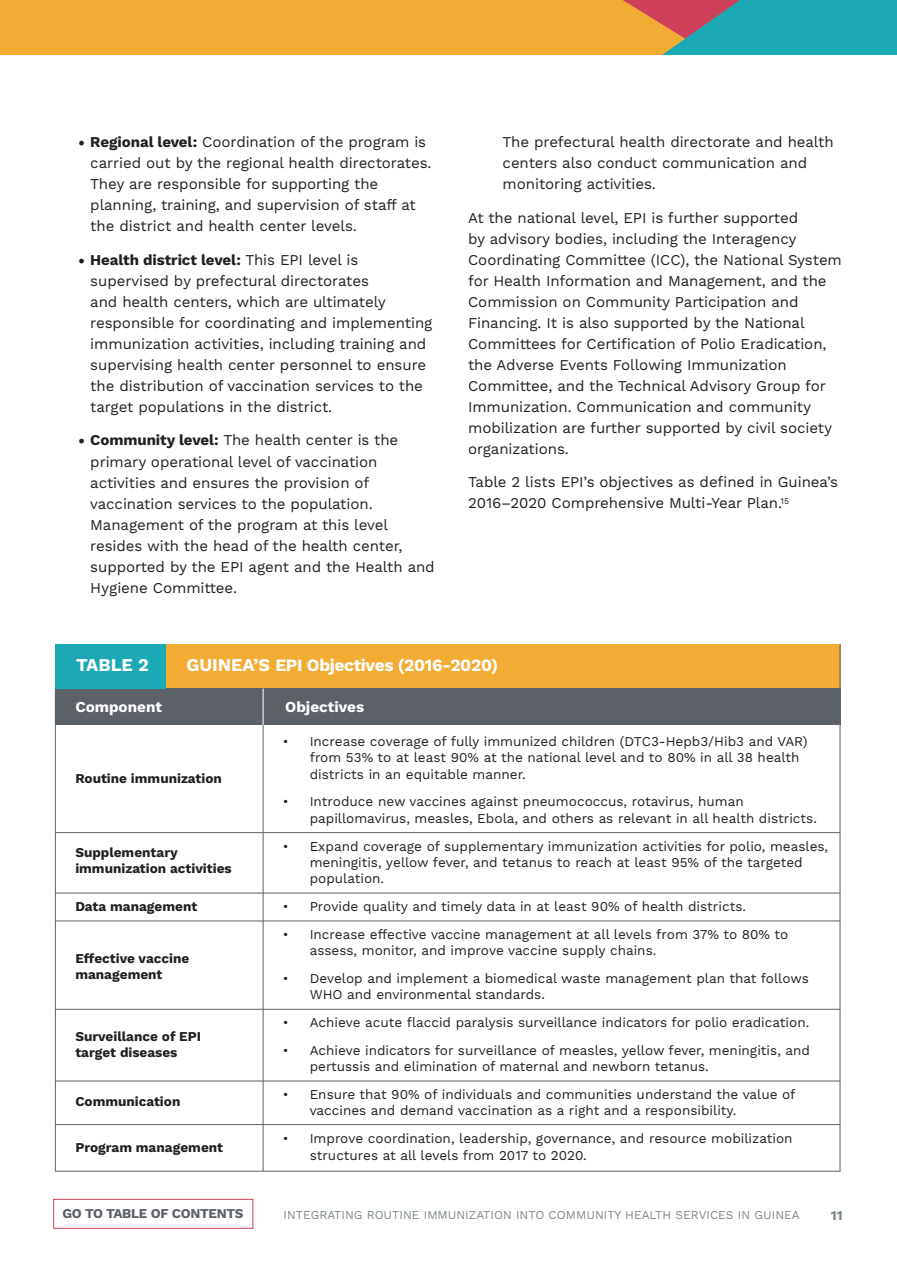
<style>
.page{position:relative;width:897px;height:1264px;background:#fff}
.page>*{position:absolute;margin:0;border:0;box-sizing:border-box;transform-origin:0 0}
.t1{font:700 18px "Work Sans";color:#fff}
.t2{font:700 17.25px "Work Sans";letter-spacing:-.02em;color:#fff}
.t3{font:700 15.15px "Work Sans";color:#fff}
.t4{font:15px/21px "Work Sans";letter-spacing:-.005em;color:#231f20}
.t5{font:13.5px/16.2px "Work Sans";color:#231f20}
.t6{font:700 13.5px/16.2px "Work Sans";color:#231f20}
.t7{font:700 13.5px "Work Sans";letter-spacing:-.025em;color:#5c6167}
.t8{font:700 13.5px "Work Sans";color:#7d878d}
.t9{font:12px "Work Sans";color:#7e888e}
.s1{font-family:"Minion Pro";font-size:18px}
.s2{font-weight:700}
.s3{font-size:18px}
</style>
<div class="page">
<div style="left:0;top:0;width:896px;height:55px;background:#f2ab33"></div>
<svg style="left:623px;top:0;width:273px;height:55px;background:#539995"></svg>
<div style="left:53px;top:1199px;width:200px;height:29px;border:1px solid #cf405a"></div>
<div style="left:55px;top:644px;width:785px;height:44px;background:#f2ab33"></div>
<div style="left:55px;top:688px;width:785px;height:37px;background:#5c6167"></div>
<div style="left:55px;top:644px;width:111px;height:44px;background:#1ba9b5"></div>
<hr style="left:55px;top:832px;width:785px;height:1px;background:#5c6167">
<hr style="left:55px;top:892px;width:785px;height:1px;background:#5c6167">
<hr style="left:55px;top:920px;width:785px;height:1px;background:#5c6167">
<hr style="left:55px;top:1009px;width:785px;height:1px;background:#5c6167">
<hr style="left:55px;top:1080px;width:785px;height:1px;background:#5c6167">
<hr style="left:55px;top:1124px;width:785px;height:1px;background:#5c6167">
<hr style="left:55px;top:1170px;width:785px;height:1px;background:#5c6167">
<hr style="left:263px;top:688px;width:1px;height:483px;background:#5c6167">
<hr style="left:55px;top:688px;width:1px;height:483px;background:#5c6167">
<hr style="left:839px;top:644px;width:1px;height:527px;background:#5c6167">
<hr style="left:263px;top:688px;width:1px;height:37px;background:#fff">
<p class="t4" style="left:90px;top:132px;width:343px;text-indent:-12px"><span class="s1">•</span> <span class="s2">Regional level:</span> Coordination of the program is carried out by the regional health directorates.<br>They are responsible for supporting the planning, training, and supervision of staff at the district and health center levels.</p>
<p class="t4" style="left:90px;top:250px;width:343px;text-indent:-12px"><span class="s1">•</span> <span class="s2">Health district level:</span> This EPI level is supervised by prefectural directorates<br>and health centers, which are ultimately responsible for coordinating and implementing immunization activities, including training and supervising health center personnel to ensure the distribution of vaccination services to the target populations in the district.</p>
<p class="t4" style="left:90px;top:430px;width:346px;text-indent:-12px"><span class="s1">•</span> <span class="s2">Community level:</span> The health center is the primary operational level of vaccination activities and ensures the provision of vaccination services to the population.<br>Management of the program at this level resides with the head of the health center, supported by the EPI agent and the Health and Hygiene Committee.</p>
<p class="t4" style="left:502px;top:132px;width:332px">The prefectural health directorate and health centers also conduct communication and monitoring activities.</p>
<p class="t4" style="left:468px;top:208px;width:375px">At the national level, EPI is further supported<br>by advisory bodies, including the Interagency Coordinating Committee (ICC), the National System for Health Information and Management, and the Commission on Community Participation and Financing. It is also supported by the National Committees for Certification of Polio Eradication, the Adverse Events Following Immunization Committee, and the Technical Advisory Group for Immunization. Communication and community mobilization are further supported by civil society organizations.</p>
<p class="t4" style="left:468px;top:472px;width:371px">Table 2 lists EPI’s objectives as defined in Guinea’s<br>2016–2020 Comprehensive Multi-Year Plan.<sup>15</sup></p>
<p class="t1" style="left:76px;top:654px;width:74px">TABLE 2</p>
<p class="t2" style="left:186px;top:655px;width:313px"><span class="s3">GUINEA’S</span> EPI Objectives (2016-2020)</p>
<p class="t3" style="left:75px;top:698px;width:88px">Component</p>
<p class="t3" style="left:285px;top:698px;width:80px">Objectives</p>
<p class="t6" style="left:75px;top:771px;width:148px">Routine immunization</p>
<p class="t6" style="left:75px;top:845px;width:158px">Supplementary immunization activities</p>
<p class="t6" style="left:75px;top:898px;width:123px">Data management</p>
<p class="t6" style="left:75px;top:951px;width:116px">Effective vaccine management</p>
<p class="t6" style="left:75px;top:1029px;width:127px">Surveillance of EPI target diseases</p>
<p class="t6" style="left:75px;top:1094px;width:106px">Communication</p>
<p class="t6" style="left:75px;top:1139px;width:149px">Program management</p>
<p class="t5" style="left:309px;top:734px;width:499px;text-indent:-27px">• Increase coverage of fully immunized children (DTC3-Hepb3/Hib3 and VAR) from 53% to at least 90% at the national level and to 80% in all 38 health districts in an equitable manner.</p>
<p class="t5" style="left:309px;top:794px;width:508px;text-indent:-27px">• Introduce new vaccines against pneumococcus, rotavirus, human papillomavirus, measles, Ebola, and others as relevant in all health districts.</p>
<p class="t5" style="left:309px;top:838px;width:520px;text-indent:-27px">• Expand coverage of supplementary immunization activities for polio, measles, meningitis, yellow fever, and tetanus to reach at least 95% of the targeted population.</p>
<p class="t5" style="left:282px;top:899px;width:465px">• Provide quality and timely data in at least 90% of health districts.</p>
<p class="t5" style="left:309px;top:927px;width:480px;text-indent:-27px">• Increase effective vaccine management at all levels from 37% to 80% to assess, monitor, and improve vaccine supply chains.</p>
<p class="t5" style="left:309px;top:971px;width:500px;text-indent:-27px">• Develop and implement a biomedical waste management plan that follows<br>WHO and environmental standards.</p>
<p class="t5" style="left:282px;top:1015px;width:528px">• Achieve acute flaccid paralysis surveillance indicators for polio eradication.</p>
<p class="t5" style="left:309px;top:1043px;width:502px;text-indent:-27px">• Achieve indicators for surveillance of measles, yellow fever, meningitis, and pertussis and elimination of maternal and newborn tetanus.</p>
<p class="t5" style="left:309px;top:1087px;width:487px;text-indent:-27px">• Ensure that 90% of individuals and communities understand the value of vaccines and demand vaccination as a right and a responsibility.</p>
<p class="t5" style="left:309px;top:1131px;width:484px;text-indent:-27px">• Improve coordination, leadership, governance, and resource mobilization structures at all levels from 2017 to 2020.</p>
<p class="t7" style="left:63px;top:1205px;width:182px">GO TO TABLE OF CONTENTS</p>
<p class="t9" style="left:283px;top:1208px;width:517px">INTEGRATING ROUTINE IMMUNIZATION INTO COMMUNITY HEALTH SERVICES IN GUINEA</p>
<p class="t8" style="left:830px;top:1207px;width:14px">11</p>
</div>
